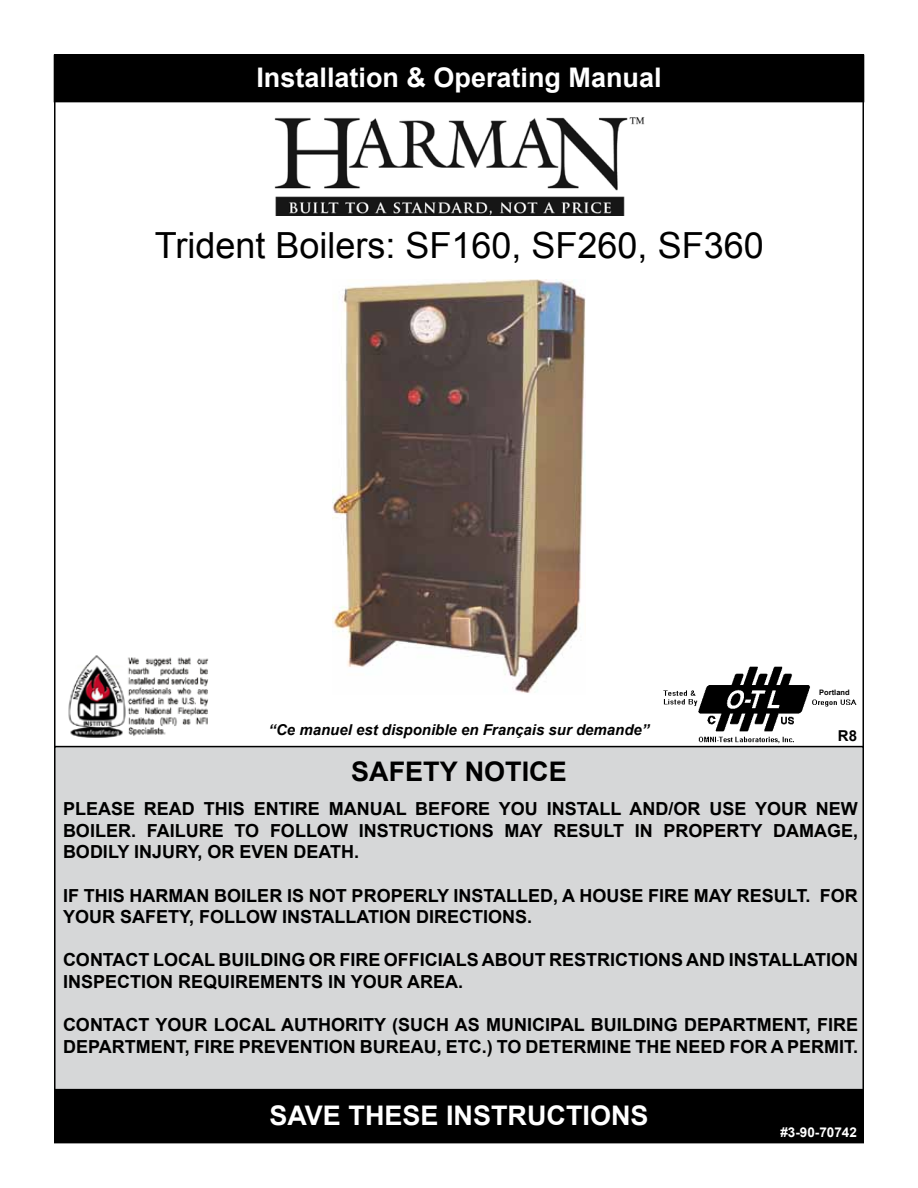
<style>
.page{position:relative;width:918px;height:1188px;background:#fff}
.page>*{position:absolute;margin:0;border:0;box-sizing:border-box;transform-origin:0 0}
.t1{font:36px "Arial";color:#000}
.t2{font:700 27px "Arial";color:#fff}
.t3{font:700 27px "Arial";color:#000}
.t4{font:700 18px/21.6px "Arial";color:#000}
.t5{font:italic 700 15px "Arial";color:#000}
.t6{font:700 15px "Arial";color:#000}
.t7{font:700 13.5px "Arial";color:#fff}
.t8{font:700 7.5px "Arial";color:#000}
</style>
<div class="page">
<div style="left:54px;top:55px;width:810px;height:47px;background:#000"></div>
<img style="left:663px;top:666px;width:194px;height:78px">
<div style="left:811px;top:690px;width:47px;height:7px;background:#fff"></div>
<img style="left:332px;top:279px;width:254px;height:414px">
<img style="left:68px;top:655px;width:141px;height:83px">
<div style="left:55px;top:747px;width:808px;height:394px;background:#d6d7d8"></div>
<div style="left:55px;top:1090px;width:808px;height:53px;background:#000"></div>
<div style="left:54px;top:1089px;width:810px;height:54px;border:2px solid #000"></div>
<img style="left:274px;top:117px;width:371px;height:98px">
<h2 class="t2" style="left:256px;top:60px;width:407px">INSTALLATION &amp; OPERATING MANUAL</h2>
<h1 class="t1" style="left:155px;top:221px;width:610px">Trident Boilers: SF160, SF260, SF360</h1>
<p class="t5" style="left:269px;top:720px;width:382px">“Ce manuel est disponible en Français sur demande”</p>
<p class="t8" style="left:819px;top:688px;width:32px">PORTLAND</p>
<p class="t6" style="left:838px;top:726px;width:21px">R8</p>
<h2 class="t3" style="left:351px;top:754px;width:217px">SAFETY NOTICE</h2>
<p class="t4" style="left:63px;top:799px;width:797px;text-align:justify">PLEASE READ THIS ENTIRE MANUAL BEFORE YOU INSTALL AND/OR USE YOUR NEW BOILER. FAILURE TO FOLLOW INSTRUCTIONS MAY RESULT IN PROPERTY DAMAGE, BODILY INJURY, OR EVEN DEATH.</p>
<p class="t4" style="left:63px;top:885px;width:796px">IF THIS HARMAN BOILER IS NOT PROPERLY INSTALLED, A HOUSE FIRE MAY RESULT. FOR<br>YOUR SAFETY, FOLLOW INSTALLATION DIRECTIONS.</p>
<p class="t4" style="left:63px;top:950px;width:797px">CONTACT LOCAL BUILDING OR FIRE OFFICIALS ABOUT RESTRICTIONS AND INSTALLATION<br>INSPECTION REQUIREMENTS IN YOUR AREA.</p>
<p class="t4" style="left:63px;top:1015px;width:27px">CONTACT</p>
<p class="t4" style="left:156px;top:1015px;width:14px">YOUR</p>
<p class="t4" style="left:214px;top:1015px;width:14px">LOCAL</p>
<p class="t4" style="left:281px;top:1015px;width:13px">AUTHORITY</p>
<p class="t4" style="left:392px;top:1015px;width:20px">(SUCH</p>
<p class="t4" style="left:455px;top:1015px;width:44px">AS MUNICIPAL</p>
<p class="t4" style="left:591px;top:1015px;width:12px">BUILDING</p>
<p class="t4" style="left:684px;top:1015px;width:14px">DEPARTMENT</p>
<p class="t4" style="left:806px;top:1015px;width:22px">, FIRE</p>
<p class="t4" style="left:63px;top:1036px;width:14px">DEPARTMENT</p>
<p class="t4" style="left:185px;top:1036px;width:20px">, FIRE</p>
<p class="t4" style="left:239px;top:1036px;width:13px">PREVENTION</p>
<p class="t4" style="left:360px;top:1036px;width:14px">BUREAU</p>
<p class="t4" style="left:437px;top:1036px;width:22px">, ETC</p>
<p class="t4" style="left:482px;top:1036px;width:57px">.) TO DETERMINE</p>
<p class="t4" style="left:635px;top:1036px;width:13px">THE</p>
<p class="t4" style="left:675px;top:1036px;width:13px">NEED</p>
<p class="t4" style="left:729px;top:1036px;width:14px">FOR</p>
<p class="t4" style="left:771px;top:1036px;width:29px">A PERMIT</p>
<p class="t4" style="left:853px;top:1036px;width:7px">.</p>
<h2 class="t2" style="left:269px;top:1098px;width:37px">SAVE</h2>
<h2 class="t2" style="left:349px;top:1098px;width:36px">THESE</h2>
<h2 class="t2" style="left:446px;top:1098px;width:26px">INSTRUCTIONS</h2>
<p class="t7" style="left:780px;top:1124px;width:78px">#3-90-70742</p>
</div>
